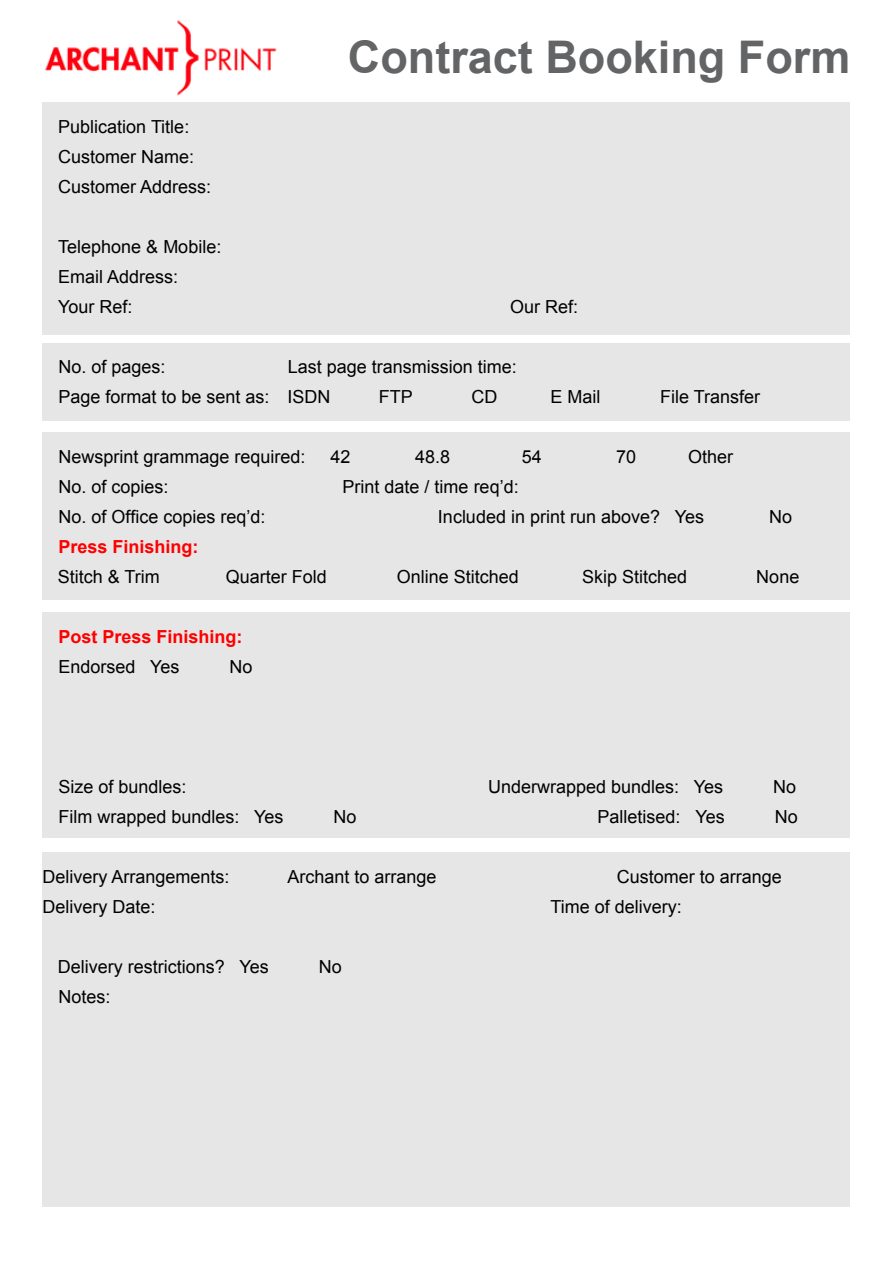
<style>
.page{position:relative;width:893px;height:1263px;background:#fff}
.page>*{position:absolute;margin:0;border:0;box-sizing:border-box;transform-origin:0 0}
.t1{font:700 45px "Arial";color:#636466}
.t2{font:18px/30px "Arial";color:#000}
.t3{font:700 18px "Arial";color:#f00}
</style>
<div class="page">
<div style="left:43px;top:613px;width:807px;height:225px;background:#e6e6e6"></div>
<div style="left:43px;top:103px;width:807px;height:232px;background:#e6e6e6"></div>
<div style="left:43px;top:433px;width:807px;height:167px;background:#e6e6e6"></div>
<div style="left:43px;top:853px;width:807px;height:353px;background:#e6e6e6"></div>
<div style="left:43px;top:344px;width:807px;height:77px;background:#e6e6e6"></div>
<img style="left:45px;top:20px;width:232px;height:76px">
<p class="t2" style="left:58px;top:111px;width:155px">Publication Title:<br>Customer Name:<br>Customer Address:</p>
<p class="t2" style="left:58px;top:231px;width:165px">Telephone &amp; Mobile:<br>Email Address:<br>Your Ref:</p>
<p class="t2" style="left:58px;top:351px;width:213px">No. of pages:<br>Page format to be sent as:</p>
<h1 class="t1" style="left:348px;top:27px;width:504px">Contract Booking Form</h1>
<p class="t2" style="left:510px;top:291px;width:70px">Our Ref:</p>
<p class="t2" style="left:288px;top:351px;width:231px">Last page transmission time:</p>
<p class="t2" style="left:288px;top:381px;width:45px">ISDN</p>
<p class="t2" style="left:379px;top:381px;width:36px">FTP</p>
<p class="t2" style="left:471px;top:381px;width:27px">CD</p>
<p class="t2" style="left:550px;top:381px;width:52px">E Mail</p>
<p class="t2" style="left:660px;top:381px;width:102px">File Transfer</p>
<p class="t2" style="left:58px;top:441px;width:249px">Newsprint grammage required:<br>No. of copies:<br>No. of Office copies req’d:</p>
<p class="t3" style="left:58px;top:534px;width:142px">Press Finishing:</p>
<p class="t2" style="left:330px;top:441px;width:22px">42</p>
<p class="t2" style="left:415px;top:441px;width:37px">48.8</p>
<p class="t2" style="left:522px;top:441px;width:22px">54</p>
<p class="t2" style="left:616px;top:441px;width:22px">70</p>
<p class="t2" style="left:688px;top:441px;width:47px">Other</p>
<p class="t2" style="left:343px;top:471px;width:178px">Print date / time req’d:</p>
<p class="t2" style="left:438px;top:501px;width:268px">Included in print run above? Yes</p>
<p class="t2" style="left:769px;top:501px;width:25px">No</p>
<p class="t2" style="left:58px;top:561px;width:104px">Stitch &amp; Trim</p>
<p class="t2" style="left:226px;top:561px;width:103px">Quarter Fold</p>
<p class="t2" style="left:397px;top:561px;width:124px">Online Stitched</p>
<p class="t2" style="left:582px;top:561px;width:107px">Skip Stitched</p>
<p class="t2" style="left:756px;top:561px;width:45px">None</p>
<p class="t3" style="left:58px;top:624px;width:186px">Post Press Finishing:</p>
<p class="t2" style="left:58px;top:651px;width:123px">Endorsed Yes</p>
<p class="t2" style="left:230px;top:651px;width:25px">No</p>
<p class="t2" style="left:58px;top:771px;width:227px">Size of bundles:<br>Film wrapped bundles: Yes</p>
<p class="t2" style="left:334px;top:801px;width:25px">No</p>
<p class="t2" style="left:488px;top:771px;width:237px">Underwrapped bundles: Yes</p>
<p class="t2" style="left:773px;top:771px;width:25px">No</p>
<p class="t2" style="left:598px;top:801px;width:129px">Palletised: Yes</p>
<p class="t2" style="left:775px;top:801px;width:25px">No</p>
<p class="t2" style="left:43px;top:861px;width:189px">Delivery Arrangements:</p>
<p class="t2" style="left:43px;top:891px;width:115px">Delivery Date:</p>
<p class="t2" style="left:288px;top:861px;width:151px">Archant to arrange</p>
<p class="t2" style="left:550px;top:861px;width:233px;text-indent:66px">Customer to arrange<br>Time of delivery:</p>
<p class="t2" style="left:58px;top:951px;width:213px">Delivery restrictions? Yes</p>
<p class="t2" style="left:319px;top:951px;width:25px">No</p>
<p class="t2" style="left:58px;top:981px;width:54px">Notes:</p>
</div>
